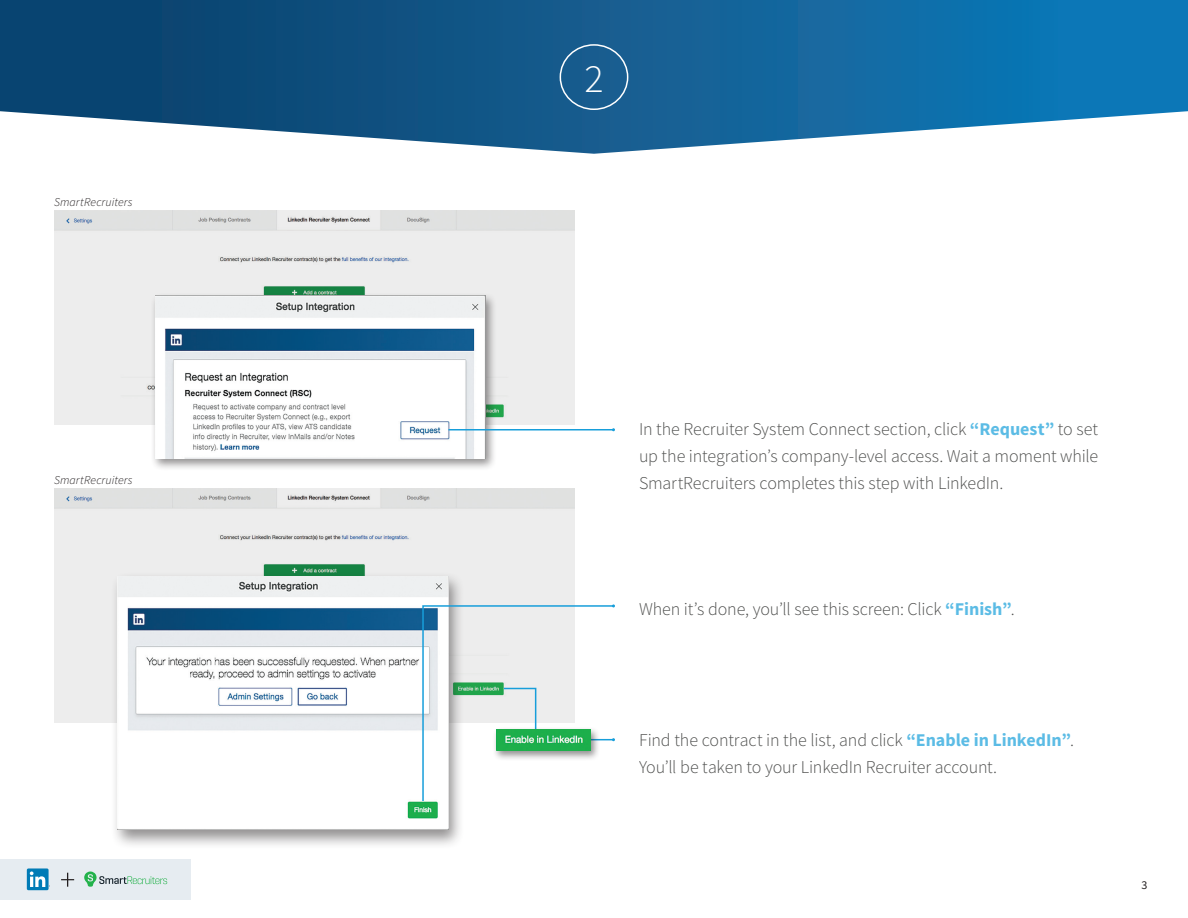
<style>
.page{position:relative;width:1188px;height:918px;background:#fff}
.page>*{position:absolute;margin:0;border:0;box-sizing:border-box;transform-origin:0 0}
.t1{font:300 40.05px "Source Sans Pro";color:#fff}
.t2{font:300 18px/27px "Source Sans Pro";letter-spacing:-.01em;color:#040503;text-align:justify}
.t3{font:italic 300 12px "Source Sans Pro";letter-spacing:.01em;color:#231f20}
.t4{font:12px "Source Sans Pro";color:#231f20}
.s1{font-weight:700;color:#159fda}
</style>
<div class="page">
<svg style="left:0;top:0;width:1188px;height:154px;background:#3173a0"></svg>
<div style="left:0;top:859px;width:191px;height:41px;background:#e6ecf1"></div>
<svg style="left:61px;top:873px;width:13px;height:14px"></svg>
<svg style="left:84px;top:872px;width:83px;height:15px"></svg>
<svg style="left:54px;top:210px;width:521px;height:214px;background:#e7e8e8"></svg>
<svg style="left:54px;top:489px;width:521px;height:234px;background:#e6e8e7"></svg>
<div style="left:110px;top:572px;width:355px;height:278px;background:#231f20;opacity:.5"></div>
<img style="left:118px;top:576px;width:330px;height:254px">
<div style="left:150px;top:293px;width:347px;height:178px;background:#231f20;opacity:.5"></div>
<img style="left:155px;top:296px;width:330px;height:162px">
<div style="left:560px;top:44px;width:68px;height:66px;border:2px solid #fff;border-radius:50%"></div>
<hr style="left:448px;top:429px;width:166px;height:1px;background:#179eda">
<svg style="left:422px;top:604px;width:193px;height:198px"></svg>
<div style="left:492px;top:726px;width:108px;height:35px;background:#231f20;opacity:.5"></div>
<img style="left:496px;top:729px;width:95px;height:21px">
<div style="left:27px;top:868px;width:22px;height:22px;background:#007bb6;border-radius:2px"></div>
<svg style="left:30px;top:871px;width:15px;height:16px"></svg>
<p class="t3" style="left:54px;top:194px;width:80px">SmartRecruiters</p>
<p class="t3" style="left:54px;top:473px;width:80px">SmartRecruiters</p>
<p class="t1" style="left:584px;top:54px;width:21px">2</p>
<p class="t2" style="left:639px;top:415px;width:461px">In the Recruiter System Connect section, click <span class="s1">“Request”</span> to set up the integration’s company-level access. Wait a moment while SmartRecruiters completes this step with LinkedIn.</p>
<p class="t2" style="left:639px;top:596px;width:377px">When it’s done, you’ll see this screen: Click <span class="s1">“Finish”</span>.</p>
<p class="t2" style="left:639px;top:726px;width:436px">Find the contract in the list, and click <span class="s1">“Enable in LinkedIn”</span>.<br>You’ll be taken to your LinkedIn Recruiter account.</p>
<p class="t4" style="left:1142px;top:877px;width:7px">3</p>
</div>
